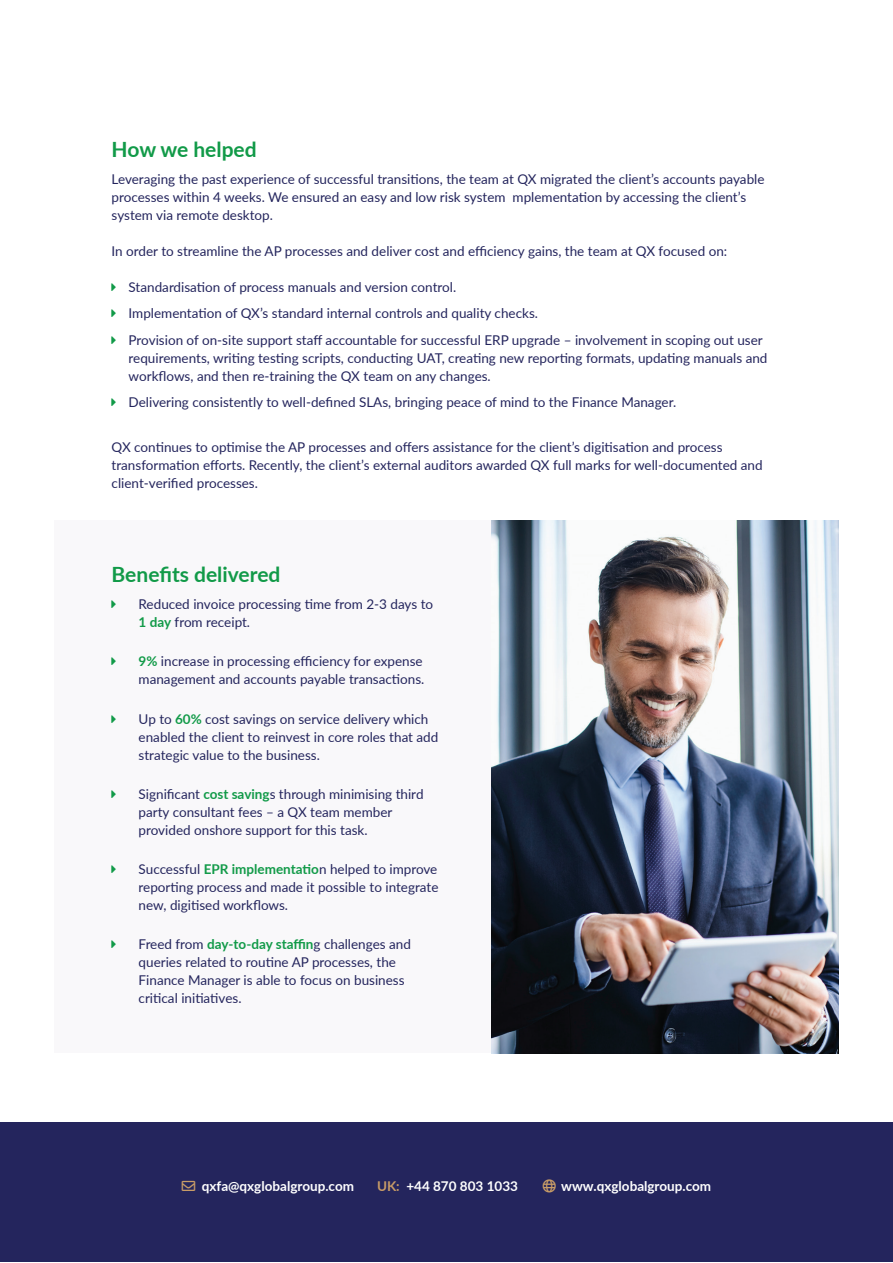
<style>
.page{position:relative;width:893px;height:1263px;background:#fff}
.page>*{position:absolute;margin:0;border:0;box-sizing:border-box;transform-origin:0 0}
.t1{font:700 21px "Lato";color:#119a48}
.t2{font:13.5px/18px "Lato";color:#24255d}
.t3{font:700 13.5px "Lato";color:#fff}
.s1{font-weight:700;color:#119a48}
.s2{color:#c89c67}
</style>
<div class="page">
<div style="left:54px;top:520px;width:785px;height:533px;background:#f9f8fa"></div>
<img style="left:491px;top:520px;width:348px;height:533px">
<div style="left:0;top:1123px;width:893px;height:139px;background:#24255d"></div>
<h1 class="t1" style="left:112px;top:134px;width:147px">How we helped</h1>
<p class="t2" style="left:112px;top:169px;width:654px">Leveraging the past experience of successful transitions, the team at QX migrated the client’s accounts payable processes within 4 weeks. We ensured an easy and low risk system mplementation by accessing the client’s system via remote desktop.</p>
<p class="t2" style="left:112px;top:241px;width:617px">In order to streamline the AP processes and deliver cost and efficiency gains, the team at QX focused on:</p>
<p class="t2" style="left:129px;top:273px;width:636px;line-height:26.5px">Standardisation of process manuals and version control.<br>Implementation of QX’s standard internal controls and quality checks.<br>Provision of on-site support staff accountable for successful ERP upgrade – involvement in scoping out user</p>
<p class="t2" style="left:129px;top:348px;width:640px">requirements, writing testing scripts, conducting UAT, creating new reporting formats, updating manuals and workflows, and then re-training the QX team on any changes.</p>
<p class="t2" style="left:129px;top:393px;width:549px">Delivering consistently to well-defined SLAs, bringing peace of mind to the Finance Manager.</p>
<p class="t2" style="left:112px;top:437px;width:653px">QX continues to optimise the AP processes and offers assistance for the client’s digitisation and process transformation efforts. Recently, the client’s external auditors awarded QX full marks for well-documented and client-verified processes.</p>
<h1 class="t1" style="left:112px;top:559px;width:170px">Benefits delivered</h1>
<p class="t2" style="left:139px;top:594px;width:296px">Reduced invoice processing time from 2-3 days to<br><span class="s1">1 day</span> from receipt.</p>
<p class="t2" style="left:139px;top:652px;width:287px"><span class="s1">9%</span> increase in processing efficiency for expense management and accounts payable transactions.</p>
<p class="t2" style="left:139px;top:709px;width:301px">Up to <span class="s1">60%</span> cost savings on service delivery which enabled the client to reinvest in core roles that add strategic value to the business.</p>
<p class="t2" style="left:139px;top:784px;width:286px">Significant <span class="s1">cost saving</span>s through minimising third party consultant fees – a QX team member provided onshore support for this task.</p>
<p class="t2" style="left:139px;top:859px;width:301px;text-align:justify">Successful <span class="s1">EPR implementatio</span>n helped to improve reporting process and made it possible to integrate new, digitised workflows.</p>
<p class="t2" style="left:139px;top:935px;width:274px">Freed from <span class="s1">day-to-day staffin</span>g challenges and queries related to routine AP processes, the Finance Manager is able to focus on business critical initiatives.</p>
<p class="t3" style="left:182px;top:1176px;width:174px"><span class="s2">→</span> qxfa@qxglobalgroup.com</p>
<p class="t3" style="left:377px;top:1176px;width:142px"><span class="s2">UK:</span> +44 870 803 1033</p>
<p class="t3" style="left:561px;top:1176px;width:151px">www.qxglobalgroup.com</p>
</div>
